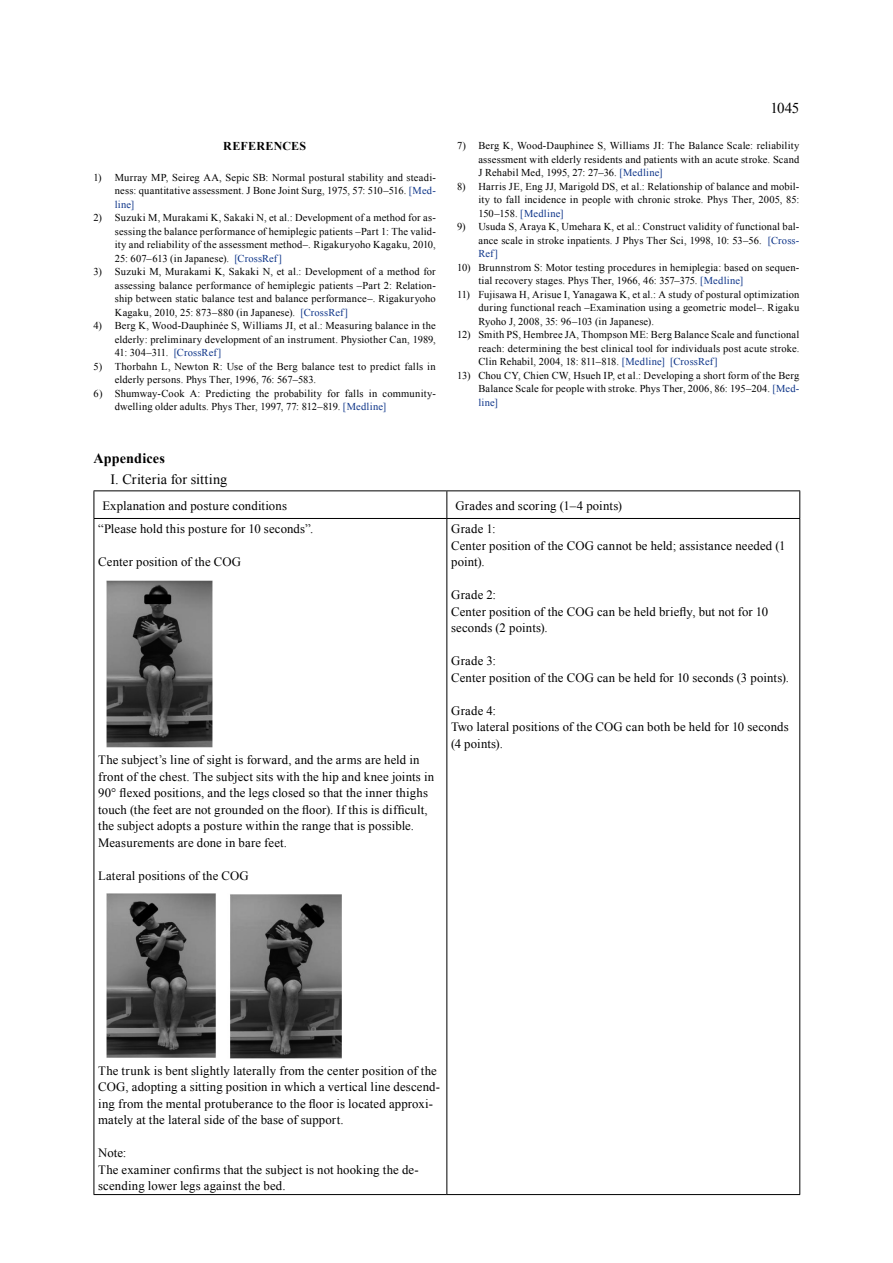
<style>
.page{position:relative;width:893px;height:1263px;background:#fff}
.page>*{position:absolute;margin:0;border:0;box-sizing:border-box;transform-origin:0 0}
.t1{font:15px "Times New Roman";color:#000}
.t2{font:14.25px "Times New Roman";color:#000}
.t3{font:700 14.25px "Times New Roman";letter-spacing:.005em;color:#000}
.t4{font:12.75px/16.5px "Times New Roman";letter-spacing:.01em;color:#000}
.t5{font:700 12px "Times New Roman";letter-spacing:.015em;color:#000}
.t6{font:10.5px/13.5px "Times New Roman";letter-spacing:.015em;color:#000;text-align:justify}
.s1{color:#0c3388}
</style>
<div class="page">
<hr style="left:94px;top:490px;width:353px;height:1px;background:#000">
<svg style="left:94px;top:491px;width:1px;height:27px"></svg>
<hr style="left:447px;top:490px;width:353px;height:1px;background:#000">
<svg style="left:446px;top:491px;width:1px;height:27px"></svg>
<svg style="left:799px;top:491px;width:1px;height:27px"></svg>
<hr style="left:94px;top:518px;width:353px;height:1px;background:#000">
<hr style="left:94px;top:519px;width:1px;height:675px;background:#000">
<hr style="left:447px;top:518px;width:353px;height:1px;background:#000">
<hr style="left:446px;top:519px;width:1px;height:675px;background:#000">
<hr style="left:799px;top:519px;width:1px;height:675px;background:#000">
<hr style="left:94px;top:1194px;width:353px;height:1px;background:#000">
<hr style="left:447px;top:1194px;width:353px;height:1px;background:#000">
<img style="left:107px;top:580px;width:105px;height:168px">
<img style="left:107px;top:894px;width:234px;height:164px">
<p class="t5" style="left:223px;top:138px;width:84px">REFERENCES</p>
<p class="t6" style="left:115px;top:170px;width:323px;text-indent:-21px">1) Murray MP, Seireg AA, Sepic SB: Normal postural stability and steadi&shy;ness: quantitative assessment. J Bone Joint Surg, 1975, 57: 510–516. <span class="s1">[Med&shy;line]</span></p>
<p class="t6" style="left:115px;top:211px;width:323px;text-indent:-21px">2) Suzuki M, Murakami K, Sakaki N, et al.: Development of a method for as&shy;sessing the balance performance of hemiplegic patients –Part 1: The valid&shy;ity and reliability of the assessment method–. Rigakuryoho Kagaku, 2010, 25: 607–613 (in Japanese). <span class="s1">[CrossRef]</span></p>
<p class="t6" style="left:115px;top:265px;width:323px;text-indent:-21px">3) Suzuki M, Murakami K, Sakaki N, et al.: Development of a method for assessing balance performance of hemiplegic patients –Part 2: Relation&shy;ship between static balance test and balance performance–. Rigakuryoho Kagaku, 2010, 25: 873–880 (in Japanese). <span class="s1">[CrossRef]</span></p>
<p class="t6" style="left:115px;top:319px;width:322px;text-indent:-21px">4) Berg K, Wood-Dauphinée S, Williams JI, et al.: Measuring balance in the elderly: preliminary development of an instrument. Physiother Can, 1989, 41: 304–311. <span class="s1">[CrossRef]</span></p>
<p class="t6" style="left:115px;top:359px;width:322px;text-indent:-21px">5) Thorbahn L, Newton R: Use of the Berg balance test to predict falls in elderly persons. Phys Ther, 1996, 76: 567–583.</p>
<p class="t6" style="left:115px;top:386px;width:322px;text-indent:-21px">6) Shumway-Cook A: Predicting the probability for falls in community&shy;dwelling older adults. Phys Ther, 1997, 77: 812–819. <span class="s1">[Medline]</span></p>
<h1 class="t1" style="left:770px;top:98px;width:30px">1045</h1>
<p class="t6" style="left:478px;top:139px;width:323px;text-indent:-21px">7) Berg K, Wood-Dauphinee S, Williams JI: The Balance Scale: reliability assessment with elderly residents and patients with an acute stroke. Scand J Rehabil Med, 1995, 27: 27–36. <span class="s1">[Medline]</span></p>
<p class="t6" style="left:478px;top:179px;width:323px;text-indent:-21px">8) Harris JE, Eng JJ, Marigold DS, et al.: Relationship of balance and mobil&shy;ity to fall incidence in people with chronic stroke. Phys Ther, 2005, 85:<br>150–158. <span class="s1">[Medline]</span></p>
<p class="t6" style="left:478px;top:220px;width:323px;text-indent:-21px">9) Usuda S, Araya K, Umehara K, et al.: Construct validity of functional bal&shy;ance scale in stroke inpatients. J Phys Ther Sci, 1998, 10: 53–56. <span class="s1">[Cross-Ref]</span></p>
<p class="t6" style="left:478px;top:260px;width:323px;text-indent:-21px">10) Brunnstrom S: Motor testing procedures in hemiplegia: based on sequen&shy;tial recovery stages. Phys Ther, 1966, 46: 357–375. <span class="s1">[Medline]</span></p>
<p class="t6" style="left:478px;top:287px;width:323px;text-indent:-21px">11) Fujisawa H, Arisue I, Yanagawa K, et al.: A study of postural optimization during functional reach –Examination using a geometric model–. Rigaku Ryoho J, 2008, 35: 96–103 (in Japanese).</p>
<p class="t6" style="left:478px;top:328px;width:322px;text-indent:-21px">12) Smith PS, Hembree JA, Thompson ME: Berg Balance Scale and functional reach: determining the best clinical tool for individuals post acute stroke.<br>Clin Rehabil, 2004, 18: 811–818. <span class="s1">[Medline] [CrossRef]</span></p>
<p class="t6" style="left:478px;top:368px;width:323px;text-indent:-21px">13) Chou CY, Chien CW, Hsueh IP, et al.: Developing a short form of the Berg Balance Scale for people with stroke. Phys Ther, 2006, 86: 195–204. <span class="s1">[Med&shy;line]</span></p>
<h2 class="t3" style="left:94px;top:448px;width:73px">Appendices</h2>
<h2 class="t2" style="left:111px;top:470px;width:118px">I. Criteria for sitting</h2>
<p class="t4" style="left:102px;top:497px;width:186px">Explanation and posture conditions</p>
<p class="t4" style="left:455px;top:497px;width:168px">Grades and scoring (1–4 points)</p>
<p class="t4" style="left:98px;top:521px;width:217px">“Please hold this posture for 10 seconds”.</p>
<p class="t4" style="left:98px;top:554px;width:144px">Center position of the COG</p>
<p class="t4" style="left:451px;top:521px;width:336px">Grade 1:<br>Center position of the COG cannot be held; assistance needed (1 point).</p>
<p class="t4" style="left:451px;top:587px;width:318px">Grade 2:<br>Center position of the COG can be held briefly, but not for 10 seconds (2 points).</p>
<p class="t4" style="left:451px;top:653px;width:339px">Grade 3:<br>Center position of the COG can be held for 10 seconds (3 points).</p>
<p class="t4" style="left:451px;top:702px;width:339px">Grade 4:<br>Two lateral positions of the COG can both be held for 10 seconds (4 points).</p>
<p class="t4" style="left:98px;top:752px;width:338px">The subject’s line of sight is forward, and the arms are held in front of the chest. The subject sits with the hip and knee joints in 90° flexed positions, and the legs closed so that the inner thighs touch (the feet are not grounded on the floor). If this is difficult, the subject adopts a posture within the range that is possible.<br>Measurements are done in bare feet.</p>
<p class="t4" style="left:98px;top:867px;width:152px">Lateral positions of the COG</p>
<p class="t4" style="left:98px;top:1062px;width:343px">The trunk is bent slightly laterally from the center position of the COG, adopting a sitting position in which a vertical line descend&shy;ing from the mental protuberance to the floor is located approxi&shy;mately at the lateral side of the base of support.</p>
<p class="t4" style="left:98px;top:1144px;width:322px">Note:<br>The examiner confirms that the subject is not hooking the de&shy;scending lower legs against the bed.</p>
</div>
